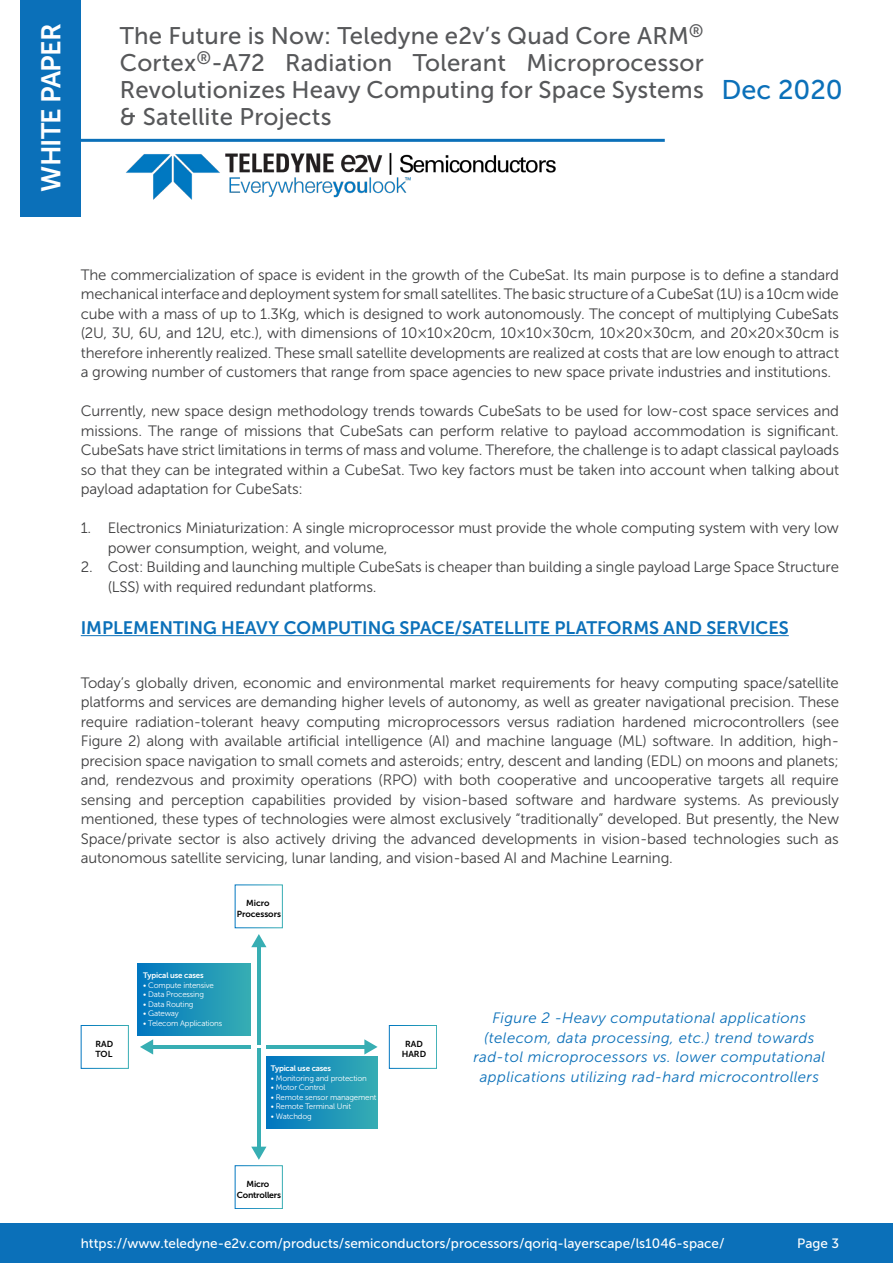
<style>
.page{position:relative;width:893px;height:1263px;background:#fff}
.page>*{position:absolute;margin:0;border:0;box-sizing:border-box;transform-origin:0 0}
.t1{font:27px "Museo Sans 700";letter-spacing:-.03em;color:#fff}
.t2{font:27px "Museo Sans 500";color:#0b70b9}
.t3{font:24px/27px "Museo Sans 500";letter-spacing:.01em;color:#57585a;text-align:justify}
.t4{font:18px "Museo Sans 700";color:#0b70b9}
.t5{font:15px/19.5px "Museo Sans 300";letter-spacing:-.01em;color:#3e3e3f;text-align:justify}
.t6{font:italic 15px/19.5px "Museo Sans 300";letter-spacing:.025em;color:#0b70b9;text-align:center}
.t7{font:13.5px "Museo Sans 500";color:#fff}
.t8{font:8.7px/10.5px "Museo Sans 700";letter-spacing:-.005em;color:#000;text-align:center}
.t9{font:7.95px "Museo Sans 300";letter-spacing:-.02em;color:#fff}
.t10{font:7.95px "Museo Sans 700";letter-spacing:-.02em;color:#fff}
</style>
<div class="page">
<div style="left:20px;top:0;width:61px;height:217px;background:#0b70b9"></div>
<hr style="left:81px;top:139px;width:584px;height:3px;background:#0b70b9">
<div style="left:0;top:1223px;width:893px;height:40px;background:#0b70b9"></div>
<img style="left:126px;top:152px;width:430px;height:48px">
<hr style="left:81px;top:635px;width:708px;height:1px;background:#0b70b9">
<div style="left:81px;top:1025px;width:48px;height:44px;border:1px solid #fff"></div>
<div style="left:266px;top:1057px;width:112px;height:72px;background:linear-gradient(to right,#0076c0,#36adb3)"></div>
<hr style="left:147px;top:1045px;width:104px;height:3px;background:#37aeb3">
<svg style="left:140px;top:1039px;width:13px;height:15px"></svg>
<hr style="left:257px;top:941px;width:3px;height:104px;background:#37aeb3">
<svg style="left:251px;top:934px;width:15px;height:13px"></svg>
<hr style="left:266px;top:1045px;width:105px;height:3px;background:#37aeb3">
<svg style="left:364px;top:1039px;width:14px;height:15px"></svg>
<hr style="left:257px;top:1048px;width:3px;height:105px;background:#37aeb3">
<svg style="left:251px;top:1147px;width:15px;height:13px"></svg>
<div style="left:389px;top:1025px;width:48px;height:44px;border:1px solid #fff"></div>
<div style="left:137px;top:963px;width:113px;height:72px;background:linear-gradient(to right,#0076c0,#36adb3)"></div>
<div style="left:235px;top:884px;width:48px;height:44px;border:1px solid #fff"></div>
<div style="left:235px;top:1165px;width:48px;height:44px;border:1px solid #fff"></div>
<p class="t1" style="left:36px;top:192px;width:170px;rotate:-90deg">WHITE PAPER</p>
<p class="t3" style="left:120px;top:23px;width:585px">The Future is Now: Teledyne e2v’s Quad Core ARM<sup>® </sup>Cortex<sup>®</sup>-A72 Radiation Tolerant Microprocessor Revolutionizes Heavy Computing for Space Systems &amp; Satellite Projects</p>
<p class="t2" style="left:721px;top:75px;width:123px">Dec 2020</p>
<p class="t5" style="left:81px;top:265px;width:760px">The commercialization of space is evident in the growth of the CubeSat. Its main purpose is to define a standard mechanical interface and deployment system for small satellites. The basic structure of a CubeSat (1U) is a 10 cm wide cube with a mass of up to 1.3 Kg, which is designed to work autonomously. The concept of multiplying CubeSats (2U, 3U, 6U, and 12U, etc.), with dimensions of 10 × 10 × 20 cm, 10 × 10 × 30 cm, 10 × 20 × 30 cm, and 20 × 20 × 30 cm is therefore inherently realized. These small satellite developments are realized at costs that are low enough to attract a growing number of customers that range from space agencies to new space private industries and institutions.</p>
<p class="t5" style="left:81px;top:402px;width:760px">Currently, new space design methodology trends towards CubeSats to be used for low-cost space services and missions. The range of missions that CubeSats can perform relative to payload accommodation is significant.<br>CubeSats have strict limitations in terms of mass and volume. Therefore, the challenge is to adapt classical payloads so that they can be integrated within a CubeSat. Two key factors must be taken into account when talking about payload adaptation for CubeSats:</p>
<p class="t5" style="left:108px;top:519px;width:733px;text-indent:-27px">1. Electronics Miniaturization: A single microprocessor must provide the whole computing system with very low power consumption, weight, and volume,</p>
<p class="t5" style="left:108px;top:558px;width:733px;text-indent:-27px">2. Cost: Building and launching multiple CubeSats is cheaper than building a single payload Large Space Structure (LSS) with required redundant platforms.</p>
<p class="t4" style="left:81px;top:618px;width:709px">IMPLEMENTING HEAVY COMPUTING SPACE/SATELLITE PLATFORMS AND SERVICES</p>
<p class="t5" style="left:81px;top:673px;width:760px">Today’s globally driven, economic and environmental market requirements for heavy computing space/satellite platforms and services are demanding higher levels of autonomy, as well as greater navigational precision. These require radiation-tolerant heavy computing microprocessors versus radiation hardened microcontrollers (see Figure 2) along with available artificial intelligence (AI) and machine language (ML) software. In addition, high&shy;precision space navigation to small comets and asteroids; entry, descent and landing (EDL) on moons and planets; and, rendezvous and proximity operations (RPO) with both cooperative and uncooperative targets all require sensing and perception capabilities provided by vision-based software and hardware systems. As previously mentioned, these types of technologies were almost exclusively “traditionally” developed. But presently, the New Space/private sector is also actively driving the advanced developments in vision-based technologies such as autonomous satellite servicing, lunar landing, and vision-based AI and Machine Learning.</p>
<p class="t8" style="left:237px;top:898px;width:46px">Micro<br>Processors</p>
<p class="t10" style="left:143px;top:971px;width:62px">Typical use cases</p>
<p class="t9" style="left:143px;top:981px;width:72px">• Compute intensive</p>
<p class="t9" style="left:143px;top:990px;width:62px">• Data Processing</p>
<p class="t9" style="left:143px;top:1000px;width:52px">• Data Routing</p>
<p class="t9" style="left:143px;top:1009px;width:37px">• Gateway</p>
<p class="t9" style="left:143px;top:1019px;width:81px">• Telecom Applications</p>
<p class="t8" style="left:95px;top:1039px;width:19px;text-align:left">RAD<br>TOL</p>
<p class="t8" style="left:402px;top:1039px;width:26px">RAD<br>HARD</p>
<p class="t10" style="left:271px;top:1064px;width:62px">Typical use cases</p>
<p class="t9" style="left:271px;top:1073px;width:98px">• Monitoring and protection</p>
<p class="t9" style="left:271px;top:1083px;width:56px">• Motor Control</p>
<p class="t9" style="left:271px;top:1092px;width:107px">• Remote sensor management</p>
<p class="t9" style="left:271px;top:1102px;width:82px">• Remote Terminal Unit</p>
<p class="t9" style="left:271px;top:1112px;width:42px">• Watchdog</p>
<p class="t8" style="left:237px;top:1179px;width:46px">Micro<br>Controllers</p>
<p class="t6" style="left:473px;top:1008px;width:353px">Figure 2 -Heavy computational applications (telecom, data processing, etc.) trend towards rad-tol microprocessors vs. lower computational applications utilizing rad-hard microcontrollers</p>
<p class="t7" style="left:81px;top:1235px;width:645px">https://www.teledyne-e2v.com/products/semiconductors/processors/qoriq-layerscape/ls1046-space/</p>
<p class="t7" style="left:797px;top:1235px;width:43px">Page 3</p>
</div>
